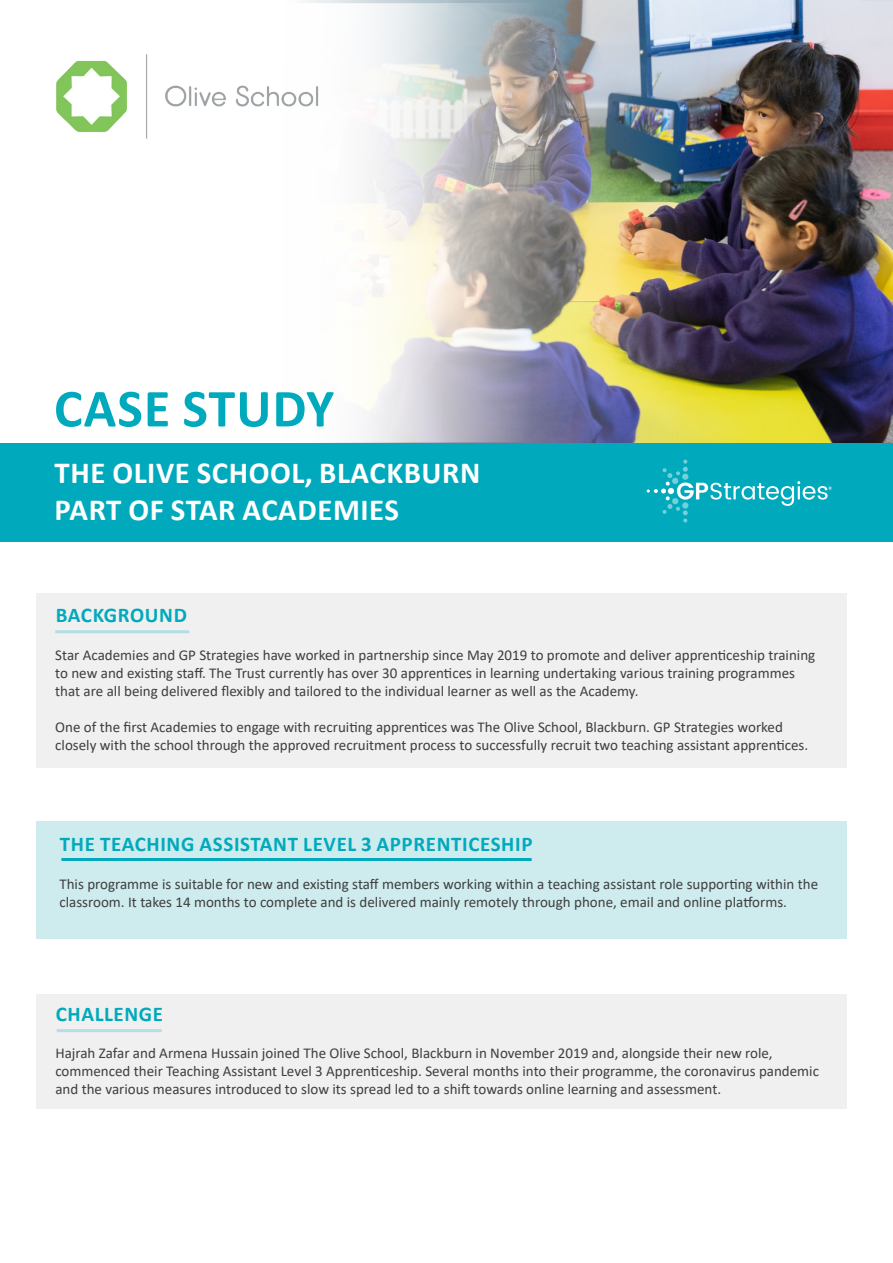
<style>
.page{position:relative;width:893px;height:1263px;background:#fff}
.page>*{position:absolute;margin:0;border:0;box-sizing:border-box;transform-origin:0 0}
.t1{font:700 54px "Calibri";letter-spacing:.02em;color:#00aabc}
.t2{font:700 30.75px/36.9px "Calibri";letter-spacing:.02em;color:#fff}
.t3{font:700 21px "Calibri";letter-spacing:.03em;color:#00aabc}
.t4{font:15px/18px "Calibri";color:#3e3e3f}
</style>
<div class="page">
<img style="left:710px;top:0;width:183px;height:443px">
<img style="left:303px;top:0;width:407px;height:443px">
<div style="left:36px;top:593px;width:810px;height:174px;background:#f0f0f1"></div>
<hr style="left:55px;top:630px;width:134px;height:3px;background:#b1dfe3">
<div style="left:36px;top:822px;width:810px;height:117px;background:#ceebed"></div>
<hr style="left:61px;top:858px;width:471px;height:3px;background:#00aabc">
<div style="left:36px;top:994px;width:810px;height:115px;background:#f0f0f1"></div>
<hr style="left:57px;top:1029px;width:105px;height:3px;background:#b1dfe3">
<div style="left:0;top:443px;width:893px;height:98px;background:#00aabc"></div>
<svg style="left:647px;top:460px;width:185px;height:62px"></svg>
<img style="left:56px;top:54px;width:263px;height:84px">
<p class="t1" style="left:54px;top:370px;width:282px">CASE STUDY</p>
<p class="t2" style="left:55px;top:454px;width:427px">THE OLIVE SCHOOL, BLACKBURN<br>PART OF STAR ACADEMIES</p>
<p class="t3" style="left:56px;top:600px;width:133px">BACKGROUND</p>
<p class="t4" style="left:55px;top:645px;width:761px">Star Academies and GP Strategies have worked in partnership since May 2019 to promote and deliver apprenticeship training to new and existing staff. The Trust currently has over 30 apprentices in learning undertaking various training programmes that are all being delivered flexibly and tailored to the individual learner as well as the Academy.</p>
<p class="t4" style="left:55px;top:717px;width:754px">One of the first Academies to engage with recruiting apprentices was The Olive School, Blackburn. GP Strategies worked closely with the school through the approved recruitment process to successfully recruit two teaching assistant apprentices.</p>
<p class="t3" style="left:60px;top:829px;width:474px">THE TEACHING ASSISTANT LEVEL 3 APPRENTICESHIP</p>
<p class="t4" style="left:59px;top:874px;width:760px">This programme is suitable for new and existing staff members working within a teaching assistant role supporting within the classroom. It takes 14 months to complete and is delivered mainly remotely through phone, email and online platforms.</p>
<p class="t3" style="left:56px;top:999px;width:109px">CHALLENGE</p>
<p class="t4" style="left:55px;top:1044px;width:765px">Hajrah Zafar and Armena Hussain joined The Olive School, Blackburn in November 2019 and, alongside their new role, commenced their Teaching Assistant Level 3 Apprenticeship. Several months into their programme, the coronavirus pandemic and the various measures introduced to slow its spread led to a shift towards online learning and assessment.</p>
</div>
